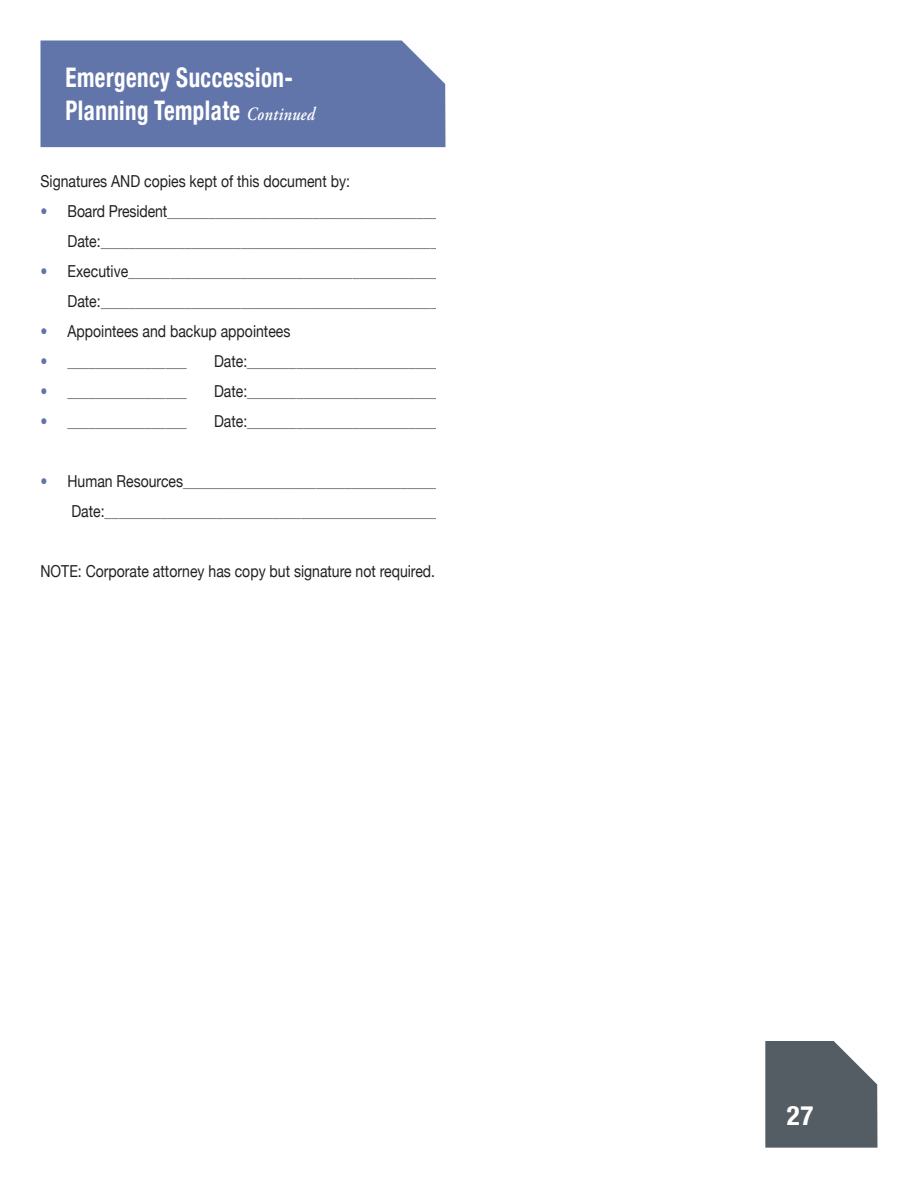
<style>
.page{position:relative;width:918px;height:1188px;background:#fff}
.page>*{position:absolute;margin:0;border:0;box-sizing:border-box;transform-origin:0 0}
.t1{font:700 condensed 27px "Helvetica Neue";letter-spacing:.02em;color:#fff;scale:.85 1}
.t2{font:700 condensed 27px "Helvetica Neue";letter-spacing:.02em;color:#fff}
.t3{font:16.5px/30px "Helvetica Neue";color:#555d64;scale:.85 1}
.t4{font:16.5px "Helvetica Neue";color:#231f20;scale:.85 1}
.s1{font-family:"Adobe Garamond Pro";font-weight:600;font-style:italic;font-stretch:normal;font-size:18.75px}
.s2{color:#6275ab}
.s3{color:#231f20}
</style>
<div class="page">
<svg style="left:765px;top:1041px;width:113px;height:107px;background:#646b72"></svg>
<div style="left:40px;top:40px;width:406px;height:107px;background:#6275ab"></div>
<p class="t1" style="left:66px;top:61px;width:269px">Emergency Succession-</p>
<p class="t1" style="left:66px;top:94px;width:295px">Planning Template <span class="s1">Continued</span></p>
<p class="t4" style="left:40px;top:171px;width:366px">Signatures AND copies kept of this document by:</p>
<p class="t3" style="left:68px;top:196px;width:445px;text-indent:-27px"><span class="s2">•</span> <span class="s3">Board President</span>_______________________________________<br><span class="s3">Date:</span>_________________________________________________</p>
<p class="t3" style="left:40px;top:256px;width:476px"><span class="s2">•</span> <span class="s3">Executive</span>_____________________________________________</p>
<p class="t3" style="left:67px;top:286px;width:445px"><span class="s3">Date:</span>_________________________________________________</p>
<p class="t4" style="left:40px;top:321px;width:296px"><span class="s2">•</span> Appointees and backup appointees</p>
<p class="t3" style="left:40px;top:346px;width:174px"><span class="s2">•</span> _________________</p>
<p class="t3" style="left:214px;top:346px;width:272px"><span class="s3">Date:</span>____________________________</p>
<p class="t3" style="left:40px;top:376px;width:174px"><span class="s2">•</span> _________________</p>
<p class="t3" style="left:214px;top:376px;width:272px"><span class="s3">Date:</span>____________________________</p>
<p class="t3" style="left:40px;top:406px;width:174px"><span class="s2">•</span> _________________</p>
<p class="t3" style="left:214px;top:406px;width:272px"><span class="s3">Date:</span>____________________________</p>
<p class="t3" style="left:40px;top:466px;width:475px"><span class="s2">•</span> <span class="s3">Human Resources</span>_____________________________________</p>
<p class="t3" style="left:71px;top:496px;width:437px"><span class="s3">Date:</span>________________________________________________</p>
<p class="t4" style="left:40px;top:561px;width:466px">NOTE: Corporate attorney has copy but signature not required.</p>
<p class="t2" style="left:787px;top:1099px;width:28px">27</p>
</div>
